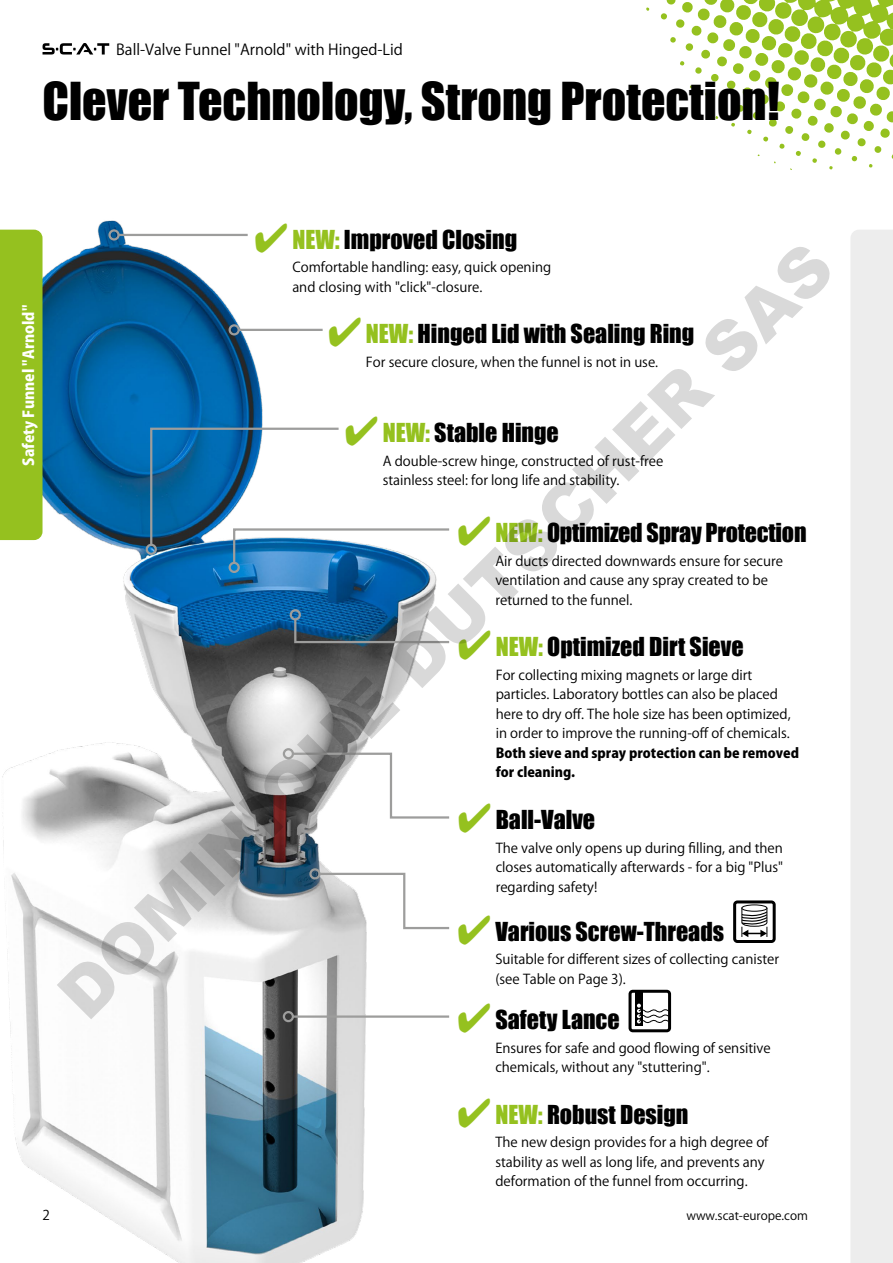
<style>
.page{position:relative;width:893px;height:1263px;background:#fff}
.page>*{position:absolute;margin:0;border:0;box-sizing:border-box;transform-origin:0 0}
.t1{font:900 67.95px "Arial";color:rgb(0 0 0/.15)}
.SC_Überschrift_2{font:48px "Impact";color:#000}
.t2{font:24px "Impact";color:#000}
.SC_Seitennavigation{font:15px "Koz Go Pr 6 N";color:#000}
.SC_Seitennavigation-2{font:800 15px "Koz Go Pr 6 N";color:#fff}
.SC_Fliesstext_Bullet{font:13.5px/19.5px "Koz Go Pr 6 N";color:#000}
.t3{font:12px "Koz Go Pr 6 N";color:#000}
.s1{color:#95c11f}
.s2{font-weight:800}
</style>
<div class="page">
<svg style="left:646px;top:7px;width:3px;height:4px"></svg>
<svg style="left:660px;top:0;width:233px;height:170px"></svg>
<img style="left:0;top:220px;width:450px;height:1043px">
<svg style="left:43px;top:43px;width:66px;height:12px"></svg>
<div style="left:0;top:230px;width:43px;height:310px;background:#95c11f"></div>
<div style="left:851px;top:230px;width:42px;height:1033px;background:#ededed"></div>
<hr style="left:119px;top:234px;width:129px;height:2px;background:#9d9d9c">
<div style="left:108px;top:229px;width:12px;height:12px;border:2px solid #9d9d9c;border-radius:50%"></div>
<hr style="left:239px;top:329px;width:84px;height:2px;background:#9d9d9c">
<div style="left:229px;top:324px;width:11px;height:11px;border:2px solid #9d9d9c;border-radius:50%"></div>
<div style="left:146px;top:544px;width:11px;height:11px;border:2px solid #9d9d9c;border-radius:50%"></div>
<svg style="left:149px;top:426px;width:301px;height:139px"></svg>
<div style="left:229px;top:562px;width:11px;height:11px;border:2px solid #9d9d9c;border-radius:50%"></div>
<svg style="left:293px;top:617px;width:157px;height:27px"></svg>
<div style="left:290px;top:609px;width:11px;height:11px;border:2px solid #9d9d9c;border-radius:50%"></div>
<svg style="left:291px;top:751px;width:159px;height:69px"></svg>
<div style="left:283px;top:748px;width:11px;height:11px;border:2px solid #9d9d9c;border-radius:50%"></div>
<svg style="left:317px;top:872px;width:133px;height:58px"></svg>
<div style="left:309px;top:868px;width:12px;height:11px;border:2px solid #9d9d9c;border-radius:50%"></div>
<hr style="left:293px;top:1015px;width:156px;height:3px;background:#9d9d9c">
<div style="left:283px;top:1011px;width:11px;height:11px;border:2px solid #9d9d9c;border-radius:50%"></div>
<svg style="left:628px;top:990px;width:43px;height:42px"></svg>
<svg style="left:733px;top:900px;width:43px;height:43px"></svg>
<p class="SC_Seitennavigation" style="left:116px;top:41px;width:288px">Ball-Valve Funnel "Arnold" with Hinged-Lid</p>
<p class="SC_Überschrift_2" style="left:43px;top:63px;width:739px">Clever Technology, Strong Protection!</p>
<p class="SC_Seitennavigation-2" style="left:20px;top:466px;width:162px;rotate:-90deg">Safety Funnel "Arnold"</p>
<p class="t2" style="left:254px;top:221px;width:265px"><span class="s1">✔ NEW:</span> Improved Closing</p>
<p class="SC_Fliesstext_Bullet" style="left:292px;top:258px;width:260px">Comfortable handling: easy, quick opening and closing with "click"-closure.</p>
<h1 class="t1" style="left:35px;top:971px;width:1063px;rotate:-45deg">DOMINIQUE DUTSCHER SAS</h1>
<p class="t2" style="left:328px;top:315px;width:368px"><span class="s1">✔ NEW:</span> Hinged Lid with Sealing Ring</p>
<p class="SC_Fliesstext_Bullet" style="left:366px;top:353px;width:294px">For secure closure, when the funnel is not in use.</p>
<p class="t2" style="left:344px;top:414px;width:216px"><span class="s1">✔ NEW:</span> Stable Hinge</p>
<p class="SC_Fliesstext_Bullet" style="left:383px;top:451px;width:282px">A double-screw hinge, constructed of rust-free stainless steel: for long life and stability.</p>
<p class="t2" style="left:457px;top:514px;width:351px"><span class="s1">✔ NEW:</span> Optimized Spray Protection</p>
<p class="SC_Fliesstext_Bullet" style="left:495px;top:551px;width:289px">Air ducts directed downwards ensure for secure ventilation and cause any spray created to be returned to the funnel.</p>
<p class="t2" style="left:457px;top:628px;width:288px"><span class="s1">✔ NEW:</span> Optimized Dirt Sieve</p>
<p class="SC_Fliesstext_Bullet" style="left:496px;top:665px;width:305px">For collecting mixing magnets or large dirt particles. Laboratory bottles can also be placed here to dry off. The hole size has been optimized, in order to improve the running-off of chemicals.<br><span class="s2">Both sieve and spray protection can be removed for cleaning.</span></p>
<p class="t2" style="left:457px;top:801px;width:139px"><span class="s1">✔</span> Ball-Valve</p>
<p class="SC_Fliesstext_Bullet" style="left:496px;top:838px;width:289px;text-align:justify">The valve only opens up during filling, and then closes automatically afterwards - for a big "Plus" regarding safety!</p>
<p class="t2" style="left:457px;top:913px;width:269px"><span class="s1">✔</span> Various Screw-Threads</p>
<p class="SC_Fliesstext_Bullet" style="left:495px;top:950px;width:285px">Suitable for different sizes of collecting canister (see Table on Page 3).</p>
<p class="t2" style="left:457px;top:1001px;width:164px"><span class="s1">✔</span> Safety Lance</p>
<p class="SC_Fliesstext_Bullet" style="left:495px;top:1038px;width:277px">Ensures for safe and good flowing of sensitive chemicals, without any "stuttering".</p>
<p class="t2" style="left:457px;top:1096px;width:233px"><span class="s1">✔ NEW:</span> Robust Design</p>
<p class="SC_Fliesstext_Bullet" style="left:495px;top:1133px;width:275px">The new design provides for a high degree of stability as well as long life, and prevents any deformation of the funnel from occurring.</p>
<p class="SC_Fliesstext_Bullet" style="left:43px;top:1206px;width:9px">2</p>
<p class="t3" style="left:686px;top:1209px;width:123px">www.scat-europe.com</p>
</div>
